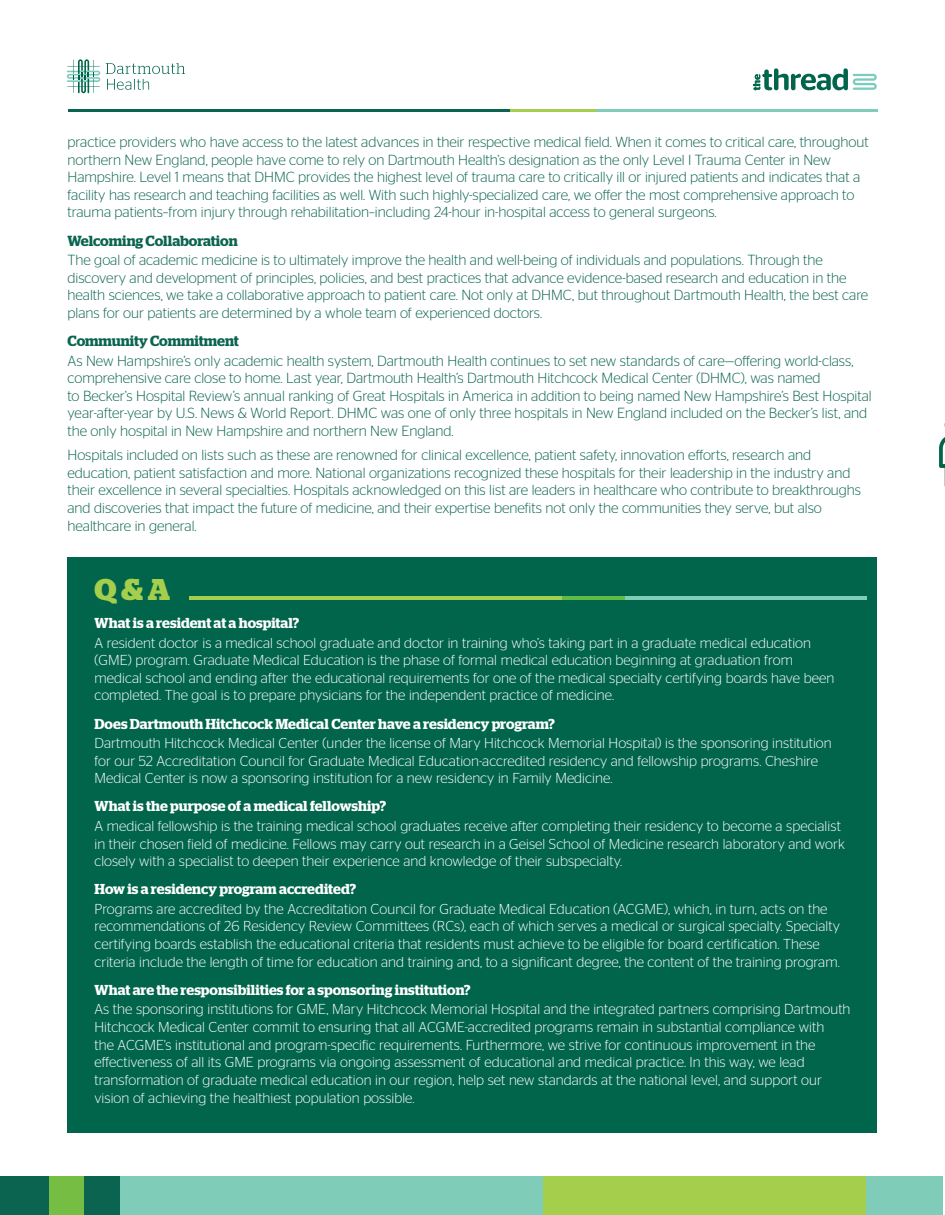
<style>
.page{position:relative;width:945px;height:1215px;background:#fff}
.page>*{position:absolute;margin:0;border:0;box-sizing:border-box;transform-origin:0 0}
.Body{font:700 30px "Stag";color:#a4ce4c}
.Body-2{font:300 14.7px/17.5px "Stag Sans";color:#0b6450}
.Body-3{font:300 14.4px/17.5px "Stag Sans";letter-spacing:.005em;color:#fff}
.s1{font-family:"Stag";font-weight:600}
</style>
<div class="page">
<div style="left:0;top:1177px;width:121px;height:38px;background:#0b6450"></div>
<div style="left:121px;top:1177px;width:822px;height:38px;background:#7fccb8"></div>
<div style="left:544px;top:1177px;width:322px;height:38px;background:#a4ce4c"></div>
<div style="left:49px;top:1177px;width:35px;height:38px;background:#75bd43"></div>
<div style="left:68px;top:558px;width:810px;height:575px;background:#00654b"></div>
<svg style="left:939px;top:423px;width:6px;height:64px"></svg>
<svg style="left:106px;top:63px;width:79px;height:27px"></svg>
<svg style="left:67px;top:59px;width:33px;height:34px"></svg>
<hr style="left:69px;top:109px;width:523px;height:3px;background:#0b6450">
<hr style="left:592px;top:109px;width:286px;height:3px;background:#7fccb8">
<hr style="left:511px;top:109px;width:85px;height:3px;background:#a4ce4c">
<svg style="left:753px;top:68px;width:124px;height:22px"></svg>
<hr style="left:189px;top:596px;width:433px;height:4px;background:#a4ce4c">
<hr style="left:622px;top:596px;width:245px;height:4px;background:#7fccb8">
<hr style="left:562px;top:596px;width:63px;height:4px;background:#60bb46">
<p class="Body-2" style="left:68px;top:132px;width:803px">practice providers who have access to the latest advances in their respective medical field. When it comes to critical care, throughout northern New England, people have come to rely on Dartmouth Health’s designation as the only Level I Trauma Center in New Hampshire. Level 1 means that DHMC provides the highest level of trauma care to critically ill or injured patients and indicates that a facility has research and teaching facilities as well. With such highly-specialized care, we offer the most comprehensive approach to trauma patients–from injury through rehabilitation–including 24-hour in-hospital access to general surgeons.</p>
<p class="Body-2" style="left:68px;top:230px;width:757px;line-height:19.5px"><span class="s1">Welcoming Collaboration<br></span>The goal of academic medicine is to ultimately improve the health and well-being of individuals and populations. Through the</p>
<p class="Body-2" style="left:68px;top:268px;width:802px">discovery and development of principles, policies, and best practices that advance evidence-based research and education in the health sciences, we take a collaborative approach to patient care. Not only at DHMC, but throughout Dartmouth Health, the best care plans for our patients are determined by a whole team of experienced doctors.</p>
<p class="Body-2" style="left:68px;top:330px;width:788px;line-height:19.5px"><span class="s1">Community Commitment<br></span>As New Hampshire’s only academic health system, Dartmouth Health continues to set new standards of care—offering world-class,</p>
<p class="Body-2" style="left:68px;top:368px;width:806px">comprehensive care close to home. Last year, Dartmouth Health’s Dartmouth Hitchcock Medical Center (DHMC), was named<br>to Becker’s Hospital Review’s annual ranking of Great Hospitals in America in addition to being named New Hampshire’s Best Hospital year-after-year by U.S. News &amp; World Report. DHMC was one of only three hospitals in New England included on the Becker’s list, and the only hospital in New Hampshire and northern New England.</p>
<p class="Body-2" style="left:68px;top:445px;width:795px">Hospitals included on lists such as these are renowned for clinical excellence, patient safety, innovation efforts, research and education, patient satisfaction and more. National organizations recognized these hospitals for their leadership in the industry and their excellence in several specialties. Hospitals acknowledged on this list are leaders in healthcare who contribute to breakthroughs and discoveries that impact the future of medicine, and their expertise benefits not only the communities they serve, but also healthcare in general.</p>
<p class="Body" style="left:94px;top:572px;width:77px">Q &amp; A</p>
<p class="Body-3" style="left:94px;top:612px;width:718px;line-height:19.5px"><span class="s1">What is a resident at a hospital?<br></span>A resident doctor is a medical school graduate and doctor in training who’s taking part in a graduate medical education</p>
<p class="Body-3" style="left:94px;top:650px;width:741px">(GME) program. Graduate Medical Education is the phase of formal medical education beginning at graduation from medical school and ending after the educational requirements for one of the medical specialty certifying boards have been completed. The goal is to prepare physicians for the independent practice of medicine.</p>
<p class="Body-3" style="left:94px;top:713px;width:739px;line-height:19.5px"><span class="s1">Does Dartmouth Hitchcock Medical Center have a residency program?<br></span>Dartmouth Hitchcock Medical Center (under the license of Mary Hitchcock Memorial Hospital) is the sponsoring institution</p>
<p class="Body-3" style="left:94px;top:751px;width:725px">for our 52 Accreditation Council for Graduate Medical Education-accredited residency and fellowship programs. Cheshire<br>Medical Center is now a sponsoring institution for a new residency in Family Medicine.</p>
<p class="Body-3" style="left:94px;top:796px;width:748px;line-height:19.5px"><span class="s1">What is the purpose of a medical fellowship?<br></span>A medical fellowship is the training medical school graduates receive after completing their residency to become a specialist</p>
<p class="Body-3" style="left:94px;top:834px;width:752px">in their chosen field of medicine. Fellows may carry out research in a Geisel School of Medicine research laboratory and work closely with a specialist to deepen their experience and knowledge of their subspecialty.</p>
<p class="Body-3" style="left:94px;top:879px;width:735px;line-height:19.5px"><span class="s1">How is a residency program accredited?<br></span>Programs are accredited by the Accreditation Council for Graduate Medical Education (ACGME), which, in turn, acts on the</p>
<p class="Body-3" style="left:94px;top:917px;width:747px">recommendations of 26 Residency Review Committees (RCs), each of which serves a medical or surgical specialty. Specialty certifying boards establish the educational criteria that residents must achieve to be eligible for board certification. These criteria include the length of time for education and training and, to a significant degree, the content of the training program.</p>
<p class="Body-3" style="left:94px;top:979px;width:758px;line-height:19.5px"><span class="s1">What are the responsibilities for a sponsoring institution?<br></span>As the sponsoring institutions for GME, Mary Hitchcock Memorial Hospital and the integrated partners comprising Dartmouth</p>
<p class="Body-3" style="left:94px;top:1017px;width:731px">Hitchcock Medical Center commit to ensuring that all ACGME-accredited programs remain in substantial compliance with the ACGME's institutional and program-specific requirements. Furthermore, we strive for continuous improvement in the effectiveness of all its GME programs via ongoing assessment of educational and medical practice. In this way, we lead transformation of graduate medical education in our region, help set new standards at the national level, and support our vision of achieving the healthiest population possible.</p>
</div>
